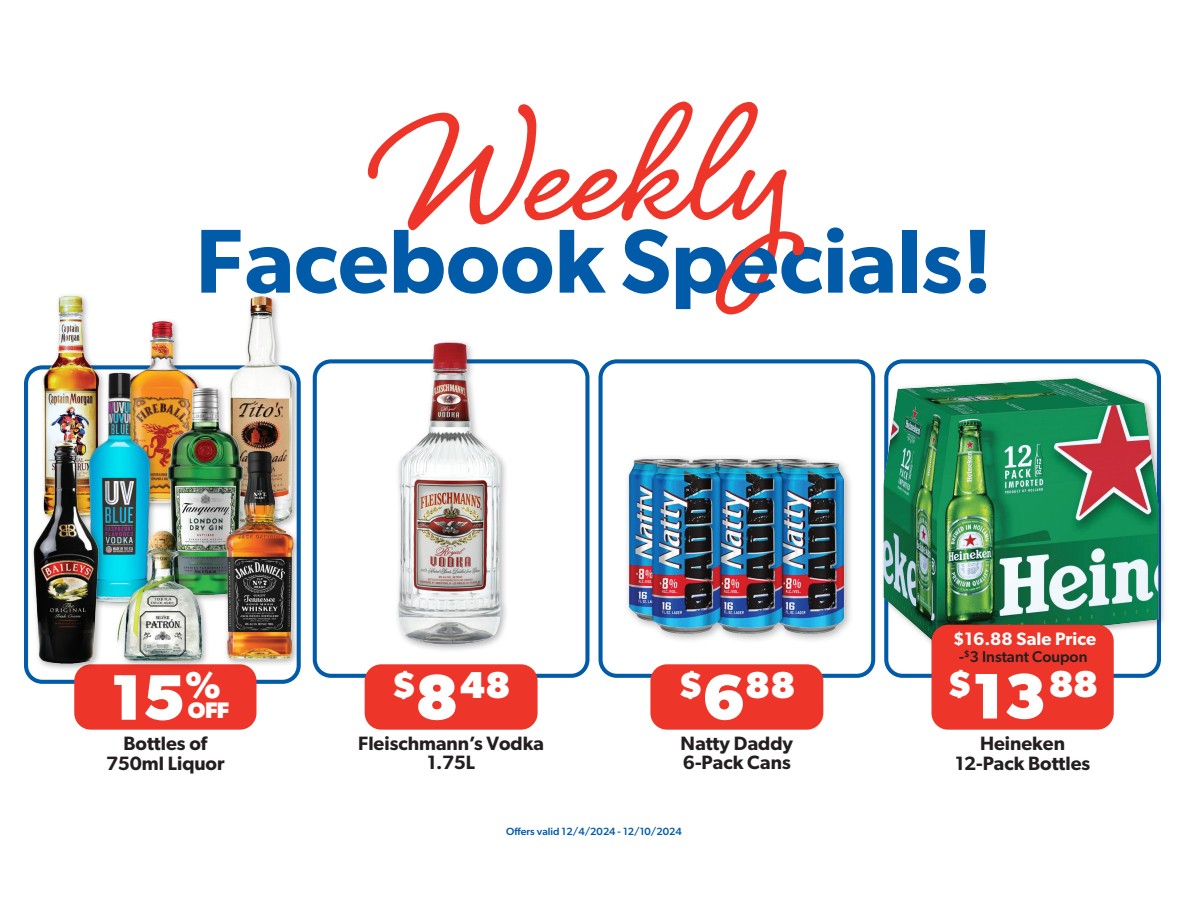
<style>
.page{position:relative;width:1188px;height:918px;background:#fff}
.page>*{position:absolute;margin:0;border:0;box-sizing:border-box;transform-origin:0 0}
.t1{font:209.25px "Shelby";color:#ee3529}
.t2{font:600 90.9px "Gibson";color:#015ba9}
.t3{font:700 64.5px "Gibson";color:#fff}
.t4{font:700 37.65px "Gibson";color:#fff}
.t5{font:700 22.5px "Gibson";color:#fff}
.t6{font:600 19.35px "Gibson";color:#231f20}
.REGULAR_SUBTEXT{font:600 18px "Gibson";color:#fff}
.REGULAR_SUBTEXT-2{font:500 15.6px "Gibson";color:#231f20}
.t7{font:500 10.5px "Gibson";color:#015ba9}
.s1{font-size:64.5px}
</style>
<div class="page">
<svg style="left:792px;top:246px;width:12px;height:10px"></svg>
<svg style="left:717px;top:245px;width:46px;height:59px"></svg>
<div style="left:884px;top:359px;width:277px;height:319px;border:4px solid #015ba9;border-radius:16px"></div>
<div style="left:880px;top:375px;width:286px;height:278px;background:#231f20;opacity:.35"></div>
<img style="left:882px;top:372px;width:279px;height:273px">
<div style="left:313px;top:359px;width:276px;height:319px;border:4px solid #015ba9;border-radius:16px"></div>
<div style="left:598px;top:359px;width:277px;height:319px;border:4px solid #015ba9;border-radius:16px"></div>
<div style="left:365px;top:664px;width:173px;height:66px;background:#ee3529;border-radius:17px"></div>
<div style="left:650px;top:664px;width:173px;height:66px;background:#ee3529;border-radius:17px"></div>
<div style="left:74px;top:664px;width:182px;height:66px;background:#ee3529;border-radius:17px"></div>
<div style="left:932px;top:625px;width:182px;height:105px;background:#ee3529;border-radius:17px"></div>
<div style="left:624px;top:454px;width:230px;height:190px;background:#fbfbfb"></div>
<img style="left:628px;top:458px;width:221px;height:181px">
<img style="left:345px;top:341px;width:213px;height:324px">
<img style="left:222px;top:295px;width:77px;height:148px">
<div style="left:122px;top:317px;width:85px;height:194px;background:#231f20;opacity:.35"></div>
<img style="left:122px;top:317px;width:80px;height:192px">
<img style="left:41px;top:295px;width:50px;height:143px">
<div style="left:164px;top:384px;width:87px;height:219px;background:#231f20;opacity:.35"></div>
<img style="left:168px;top:388px;width:75px;height:139px">
<img style="left:207px;top:443px;width:94px;height:228px">
<div style="left:85px;top:370px;width:73px;height:240px;background:#231f20;opacity:.35"></div>
<img style="left:83px;top:361px;width:67px;height:166px">
<img style="left:24px;top:438px;width:99px;height:231px">
<div style="left:114px;top:527px;width:95px;height:142px;background:#231f20;opacity:.35"></div>
<img style="left:117px;top:527px;width:88px;height:134px">
<h1 class="t1" style="left:379px;top:24px;width:414px">Weekly</h1>
<h2 class="t2" style="left:196px;top:207px;width:798px">Facebook Specials!</h2>
<p class="REGULAR_SUBTEXT" style="left:953px;top:628px;width:144px">$16.88 Sale Price</p>
<p class="t3" style="left:110px;top:659px;width:112px">15<sup>%</sup></p>
<p class="t6" style="left:124px;top:732px;width:85px">Bottles of</p>
<p class="t6" style="left:106px;top:751px;width:120px">750ml Liquor</p>
<p class="t5" style="left:188px;top:697px;width:43px">OFF</p>
<p class="t4" style="left:392px;top:663px;width:121px">$<span class="s1">8</span>48</p>
<p class="t6" style="left:358px;top:732px;width:187px">Fleischmann’s Vodka</p>
<p class="t6" style="left:427px;top:751px;width:49px">1.75L</p>
<p class="t4" style="left:678px;top:663px;width:119px">$<span class="s1">6</span>88</p>
<p class="t6" style="left:681px;top:732px;width:114px">Natty Daddy</p>
<p class="t6" style="left:683px;top:751px;width:109px">6-Pack Cans</p>
<p class="t7" style="left:506px;top:825px;width:177px">Offers valid 12/4/2024 - 12/10/2024</p>
<p class="REGULAR_SUBTEXT-2" style="left:959px;top:647px;width:130px">-<sup>$</sup>3 Instant Coupon</p>
<p class="t4" style="left:947px;top:662px;width:153px">$<span class="s1">13</span>88</p>
<p class="t6" style="left:980px;top:732px;width:86px">Heineken</p>
<p class="t6" style="left:955px;top:751px;width:137px">12-Pack Bottles</p>
</div>
